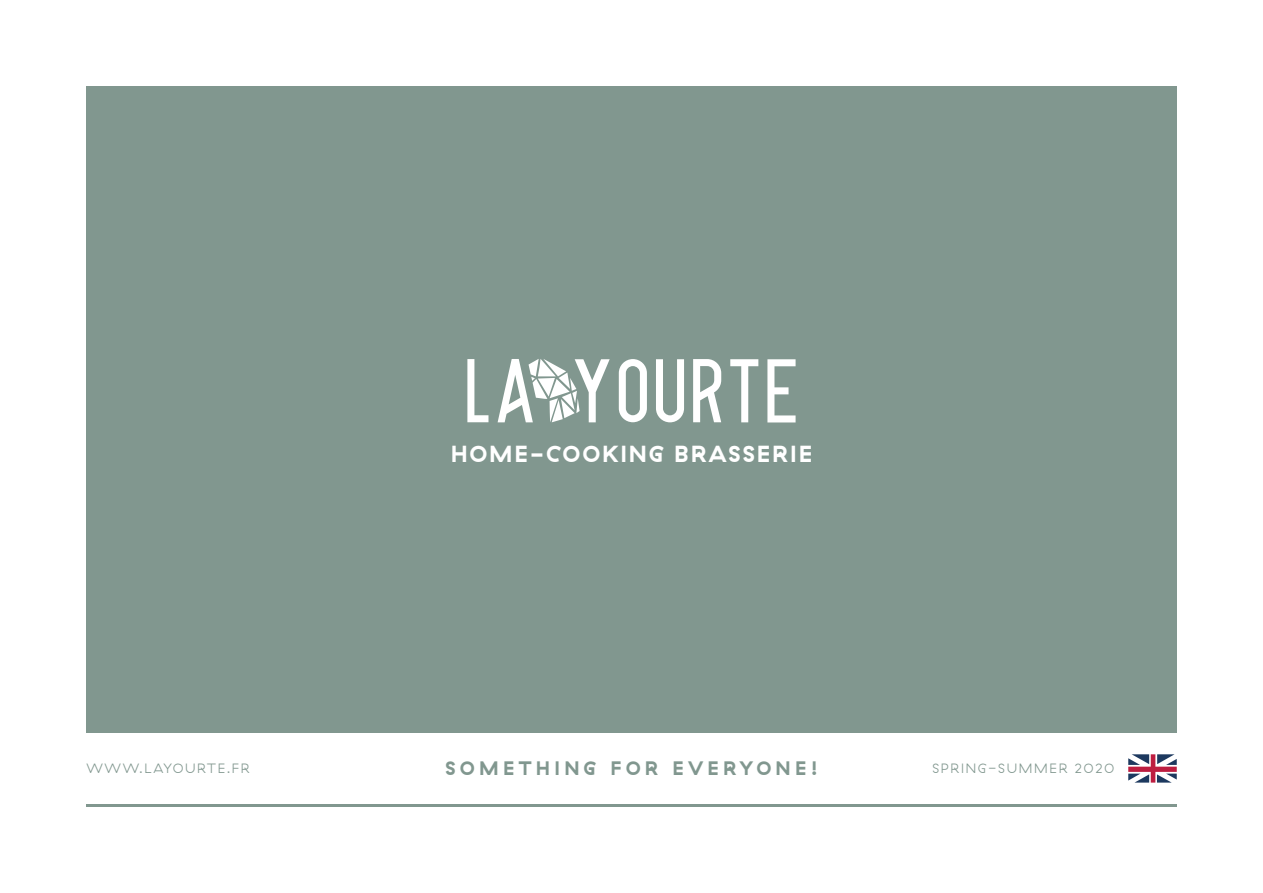
<style>
.page{position:relative;width:1263px;height:893px;background:#fff}
.page>*{position:absolute;margin:0;border:0;box-sizing:border-box;transform-origin:0 0}
.t1{font:700 23.25px "GT Haptik";letter-spacing:.08em;color:#fff}
.t2{font:700 19.5px "GT Haptik";letter-spacing:.22em;color:#81978f}
.t3{font:300 13.5px "GT Haptik";letter-spacing:.13em;color:#81978f}
</style>
<div class="page">
<div style="left:86px;top:86px;width:1091px;height:647px;background:#81978f"></div>
<svg style="left:1128px;top:754px;width:49px;height:29px"></svg>
<hr style="left:86px;top:804px;width:1091px;height:3px;background:#81978f">
<svg style="left:467px;top:359px;width:291px;height:64px"></svg>
<svg style="left:767px;top:359px;width:28px;height:63px"></svg>
<p class="t1" style="left:451px;top:440px;width:363px">HOME-COOKING BRASSERIE</p>
<p class="t3" style="left:86px;top:761px;width:165px">WWW.LAYOURTE.FR</p>
<p class="t2" style="left:445px;top:756px;width:374px">SOMETHING FOR EVERYONE!</p>
<p class="t3" style="left:932px;top:761px;width:184px">SPRING-SUMMER 2020</p>
</div>
